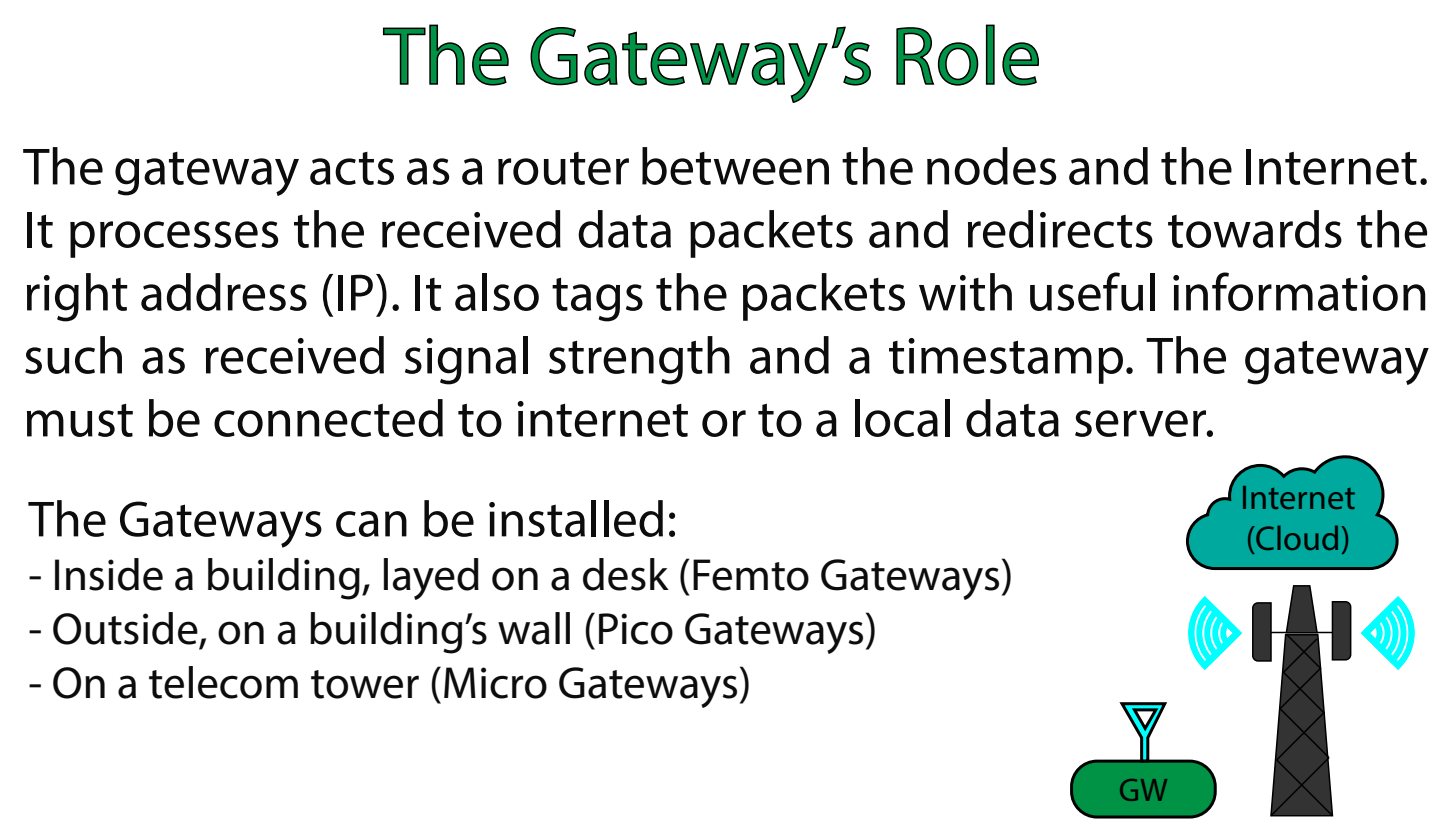
<style>
.page{position:relative;width:1440px;height:840px;background:#fff}
.page>*{position:absolute;margin:0;border:0;box-sizing:border-box;transform-origin:0 0}
.t1{font:82.5px "Myriad Pro";color:#009245}
.t2{font:52.5px/63px "Myriad Pro";color:#0b0c0b;text-align:justify}
.t3{font:51px "Myriad Pro";color:#0b0c0b}
.t4{font:45px "Myriad Pro";color:#0b0c0b}
.t5{font:34.5px/41.4px "Myriad Pro";color:#000}
.t6{font:32.85px "Myriad Hebrew";color:#000}
</style>
<div class="page">
<svg style="left:1185px;top:585px;width:230px;height:232px"></svg>
<svg style="left:382px;top:24px;width:83px;height:61px"></svg>
<svg style="left:472px;top:42px;width:37px;height:44px"></svg>
<svg style="left:530px;top:27px;width:48px;height:59px"></svg>
<svg style="left:584px;top:26px;width:287px;height:77px"></svg>
<svg style="left:896px;top:27px;width:83px;height:59px"></svg>
<div style="left:986px;top:25px;width:9px;height:60px;border:2px solid #000"></div>
<svg style="left:1002px;top:42px;width:37px;height:44px"></svg>
<div style="left:1072px;top:761px;width:143px;height:56px;background:#009245;border-radius:25px"></div>
<div style="left:1070px;top:760px;width:147px;height:59px;border:3px solid #000;border-radius:25px"></div>
<svg style="left:1117px;top:702px;width:53px;height:62px"></svg>
<svg style="left:1186px;top:455px;width:213px;height:116px"></svg>
<h1 class="t1" style="left:384px;top:5px;width:659px">The Gateway’s Role</h1>
<p class="t2" style="left:23px;top:134px;width:1407px">The gateway acts as a router between the nodes and the Internet.<br>It processes the received data packets and redirects towards the right address (IP). It also tags the packets with useful information such as received signal strength and a timestamp. The gateway must be connected to internet or to a local data server.</p>
<p class="t3" style="left:28px;top:488px;width:650px">The Gateways can be installed:</p>
<p class="t4" style="left:28px;top:548px;width:987px">- Inside a building, layed on a desk (Femto Gateways)</p>
<p class="t4" style="left:28px;top:602px;width:851px">- Outside, on a building’s wall (Pico Gateways)</p>
<p class="t4" style="left:28px;top:656px;width:725px">- On a telecom tower (Micro Gateways)</p>
<p class="t5" style="left:1240px;top:476px;width:117px">Internet (Cloud)</p>
<p class="t6" style="left:1119px;top:772px;width:51px">GW</p>
</div>
